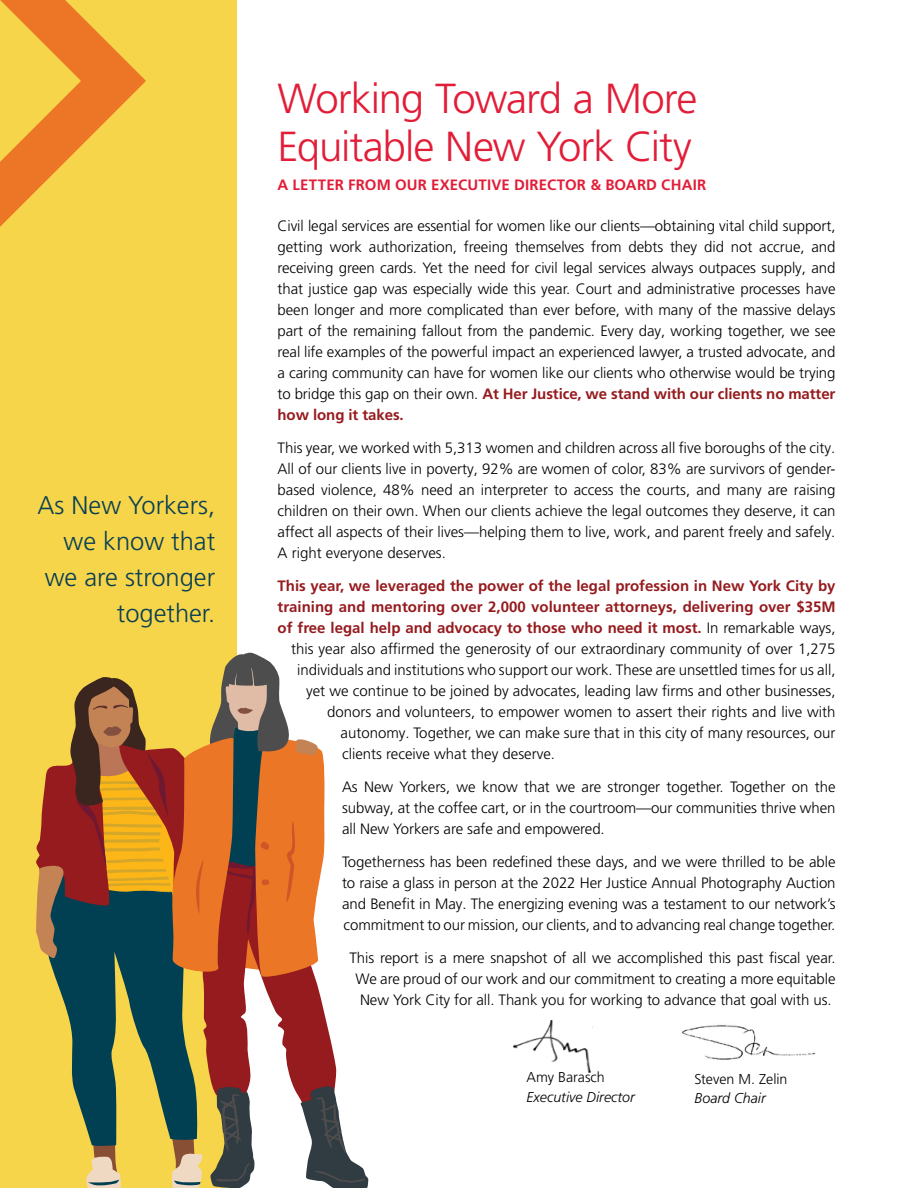
<style>
.page{position:relative;width:918px;height:1188px;background:#fff}
.page>*{position:absolute;margin:0;border:0;box-sizing:border-box;transform-origin:0 0}
.t1{font:300 42px/48px "Frutiger LT Pro";letter-spacing:-.025em;color:#e21d38}
.t2{font:300 25.5px/36px "Frutiger LT Pro";color:#0a4053;text-align:right}
.t3{font:300 15px/21px "Frutiger LT Pro";color:#000;text-align:justify}
.t4{font:700 15px "Frutiger LT Pro";color:#951b1e}
.t5{font:700 15px "Frutiger LT Pro";letter-spacing:.01em;color:#e21d38}
.t6{font:italic 300 14.25px "Frutiger LT Pro";color:#000}
.t7{font:300 14.25px "Frutiger LT Pro";color:#000}
.s1{font-weight:700;color:#951b1e}
.s2{font-weight:300;color:#000}
</style>
<div class="page">
<img style="left:682px;top:1025px;width:134px;height:35px">
<img style="left:513px;top:1021px;width:80px;height:52px">
<div style="left:0;top:0;width:237px;height:1188px;background:#f7d54b"></div>
<svg style="left:36px;top:652px;width:332px;height:536px"></svg>
<svg style="left:0;top:0;width:146px;height:227px"></svg>
<h2 class="t2" style="left:38px;top:487px;width:179px">As New Yorkers, we know that we are stronger together.</h2>
<h1 class="t1" style="left:278px;top:74px;width:422px">Working Toward a More<br>Equitable New York City</h1>
<p class="t5" style="left:278px;top:176px;width:430px">A LETTER FROM OUR EXECUTIVE DIRECTOR &amp; BOARD CHAIR</p>
<p class="t3" style="left:278px;top:215px;width:560px">Civil legal services are essential for women like our clients—obtaining vital child support, getting work authorization, freeing themselves from debts they did not accrue, and receiving green cards. Yet the need for civil legal services always outpaces supply, and that justice gap was especially wide this year. Court and administrative processes have been longer and more complicated than ever before, with many of the massive delays part of the remaining fallout from the pandemic. Every day, working together, we see real life examples of the powerful impact an experienced lawyer, a trusted advocate, and a caring community can have for women like our clients who otherwise would be trying to bridge this gap on their own. <span class="s1">At Her Justice, we stand with our clients no matter how long it takes.</span></p>
<p class="t3" style="left:278px;top:437px;width:560px">This year, we worked with 5,313 women and children across all five boroughs of the city.<br>All of our clients live in poverty, 92% are women of color, 83% are survivors of gender&shy;based violence, 48% need an interpreter to access the courts, and many are raising children on their own. When our clients achieve the legal outcomes they deserve, it can affect all aspects of their lives—helping them to live, work, and parent freely and safely.<br>A right everyone deserves.</p>
<p class="t4" style="left:278px;top:577px;width:560px">This year, we leveraged the power of the legal profession in New York City by</p>
<p class="t4" style="left:278px;top:598px;width:560px">training and mentoring over 2,000 volunteer attorneys, delivering over $35M</p>
<p class="t4" style="left:278px;top:619px;width:559px">of free legal help and advocacy to those who need it most. <span class="s2">In remarkable ways,</span></p>
<p class="t3" style="left:291px;top:638px;width:546px">this year also affirmed the generosity of our extraordinary community of over 1,275</p>
<p class="t3" style="left:297px;top:659px;width:540px">individuals and institutions who support our work. These are unsettled times for us all,</p>
<p class="t3" style="left:306px;top:680px;width:531px">yet we continue to be joined by advocates, leading law firms and other businesses,</p>
<p class="t3" style="left:327px;top:701px;width:510px">donors and volunteers, to empower women to assert their rights and live with</p>
<p class="t3" style="left:341px;top:722px;width:496px">autonomy. Together, we can make sure that in this city of many resources, our</p>
<p class="t3" style="left:342px;top:743px;width:215px">clients receive what they deserve.</p>
<p class="t3" style="left:342px;top:776px;width:495px">As New Yorkers, we know that we are stronger together. Together on the subway, at the coffee cart, or in the courtroom—our communities thrive when all New Yorkers are safe and empowered.</p>
<p class="t3" style="left:342px;top:851px;width:495px">Togetherness has been redefined these days, and we were thrilled to be able to raise a glass in person at the 2022 Her Justice Annual Photography Auction and Benefit in May. The energizing evening was a testament to our network’s commitment to our mission, our clients, and to advancing real change together.</p>
<p class="t3" style="left:350px;top:947px;width:487px;text-align:center">This report is a mere snapshot of all we accomplished this past fiscal year.<br>We are proud of our work and our commitment to creating a more equitable<br>New York City for all. Thank you for working to advance that goal with us.</p>
<p class="t7" style="left:526px;top:1069px;width:80px">Amy Barasch</p>
<p class="t6" style="left:526px;top:1089px;width:110px">Executive Director</p>
<p class="t7" style="left:695px;top:1070px;width:94px">Steven M. Zelin</p>
<p class="t6" style="left:695px;top:1090px;width:73px">Board Chair</p>
</div>
